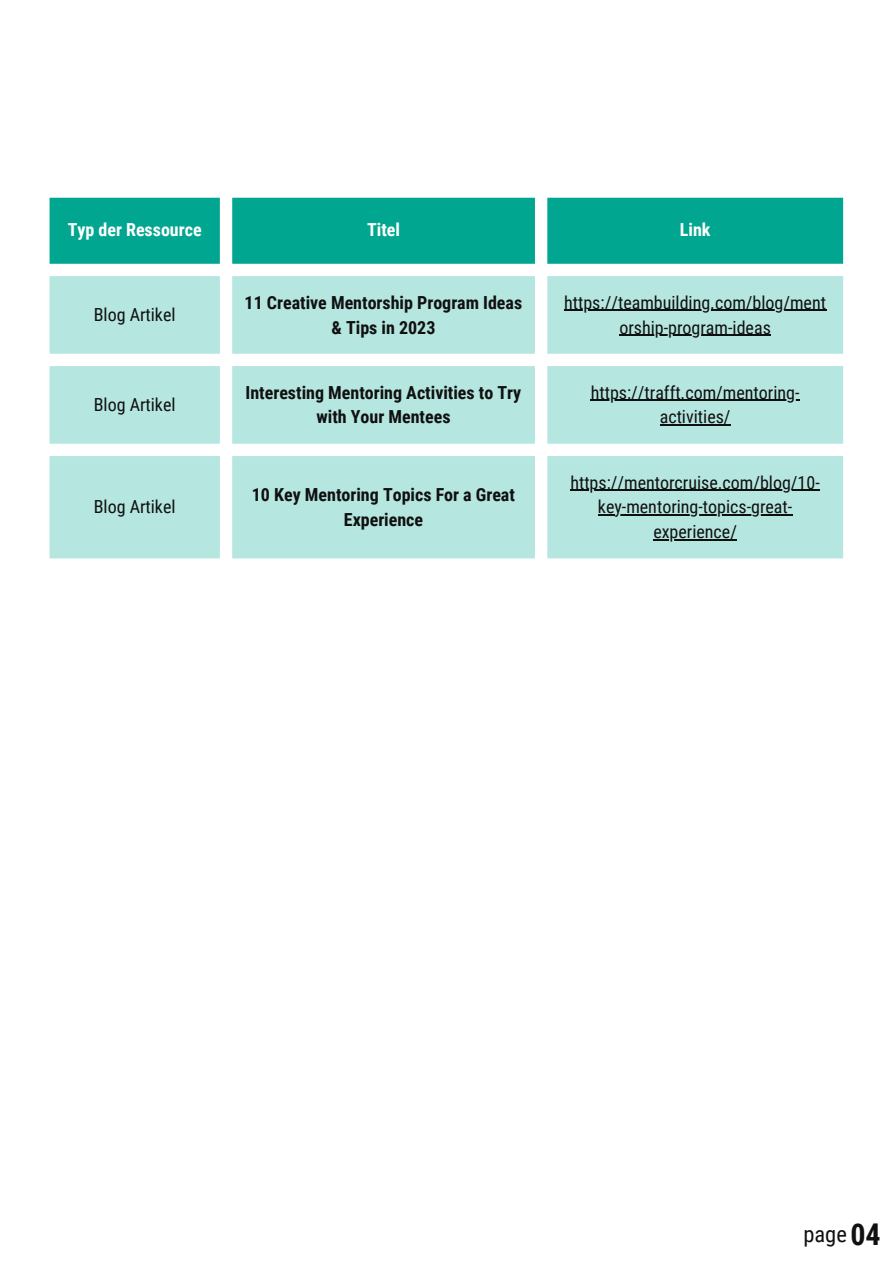
<style>
.page{position:relative;width:893px;height:1264px;background:#fff}
.page>*{position:absolute;margin:0;border:0;box-sizing:border-box;transform-origin:0 0}
.t1{font:700 30px "Roboto Condensed";color:#101010}
.t2{font:22.5px "Roboto Condensed";color:#101010}
.t3{font:18px/24.8px "Roboto Condensed";color:#101010;text-align:center}
.t4{font:700 18px/24.8px "Roboto Condensed";color:#101010;text-align:center}
.t5{font:700 18px "Roboto Condensed";color:#fff}
</style>
<div class="page">
<div style="left:50px;top:198px;width:793px;height:66px;background:#00a68f"></div>
<svg style="left:50px;top:276px;width:793px;height:282px;background:#bde8e2"></svg>
<hr style="left:564px;top:310px;width:262px;height:1px;background:#101010">
<hr style="left:619px;top:334px;width:151px;height:2px;background:#101010">
<hr style="left:590px;top:400px;width:209px;height:1px;background:#101010">
<hr style="left:659px;top:424px;width:71px;height:2px;background:#101010">
<hr style="left:570px;top:490px;width:250px;height:1px;background:#101010">
<hr style="left:598px;top:514px;width:194px;height:1px;background:#101010">
<hr style="left:653px;top:539px;width:84px;height:1px;background:#101010">
<p class="t5" style="left:68px;top:219px;width:135px">Typ der Ressource</p>
<p class="t5" style="left:367px;top:219px;width:34px">Titel</p>
<p class="t5" style="left:680px;top:219px;width:32px">Link</p>
<p class="t3" style="left:94px;top:302px;width:83px">Blog Artikel</p>
<p class="t3" style="left:94px;top:392px;width:83px">Blog Artikel</p>
<p class="t3" style="left:94px;top:495px;width:83px">Blog Artikel</p>
<p class="t4" style="left:244px;top:290px;width:279px">11 Creative Mentorship Program Ideas &amp; Tips in 2023</p>
<p class="t3" style="left:564px;top:290px;width:263px">https://teambuilding.com/blog/ment orship-program-ideas</p>
<p class="t4" style="left:245px;top:380px;width:277px">Interesting Mentoring Activities to Try with Your Mentees</p>
<p class="t3" style="left:590px;top:380px;width:210px">https://trafft.com/mentoring&shy;activities/</p>
<p class="t4" style="left:252px;top:482px;width:264px">10 Key Mentoring Topics For a Great<br>Experience</p>
<p class="t3" style="left:570px;top:470px;width:251px">https://mentorcruise.com/blog/10- key-mentoring-topics-great&shy;experience/</p>
<p class="t2" style="left:803px;top:1221px;width:45px">page</p>
<p class="t1" style="left:850px;top:1216px;width:32px">04</p>
</div>
